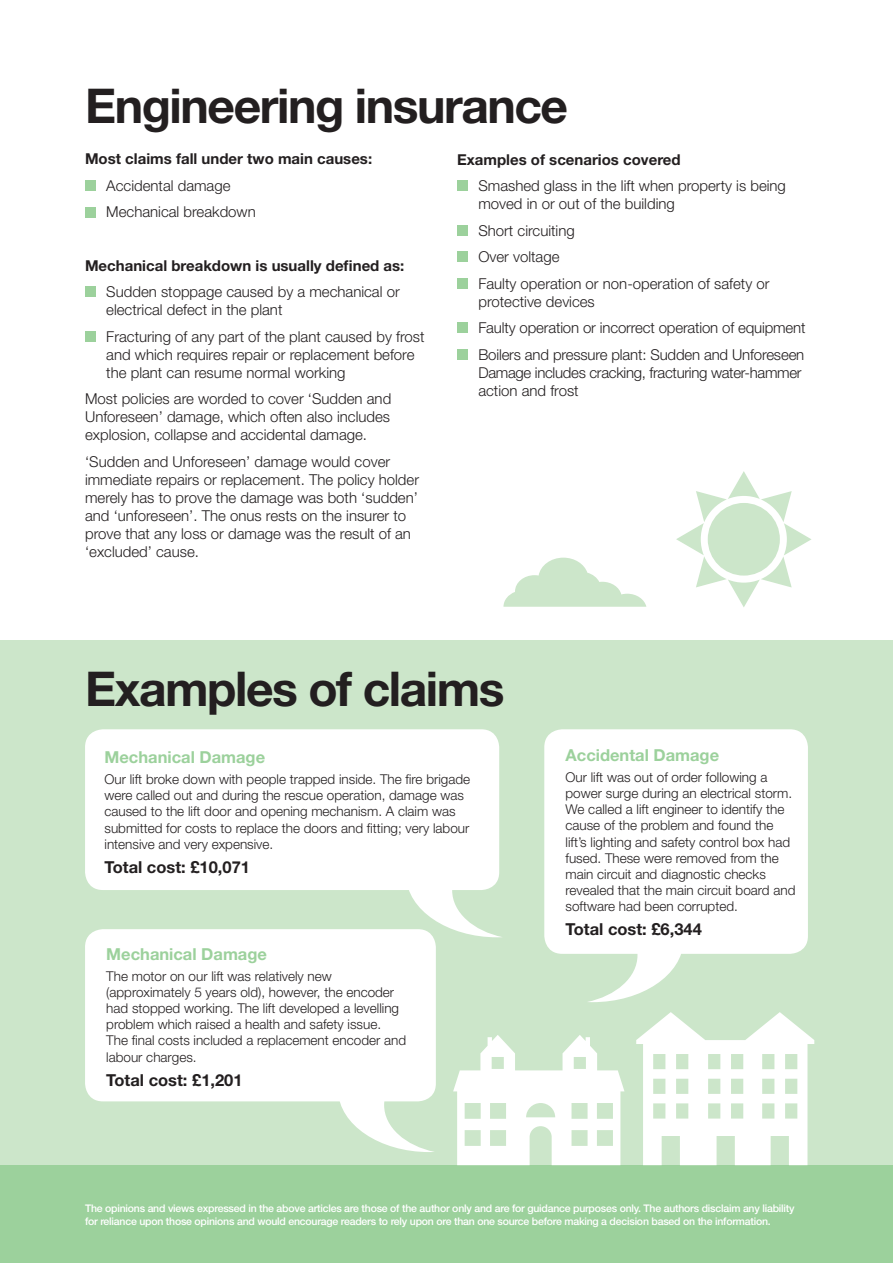
<style>
.page{position:relative;width:893px;height:1263px;background:#fff}
.page>*{position:absolute;margin:0;border:0;box-sizing:border-box;transform-origin:0 0}
.t1{font:700 48px "Helvetica Neue";letter-spacing:-.03em;color:#231f20}
.t2{font:700 16.5px "Helvetica Neue";color:#231f20}
.t3{font:700 16.5px "Helvetica Neue";color:#9cd19c}
.t4{font:300 15px/18px "Helvetica Neue";color:#231f20}
.t5{font:700 15px "Helvetica Neue";color:#231f20}
.t6{font:300 15px/18px "Helvetica Neue";letter-spacing:-.02em;color:#231f20}
.t7{font:300 13.5px/16.2px "Helvetica Neue";color:#231f20}
.t8{font:500 10.5px/12.6px "Helvetica Neue";letter-spacing:-.02em;color:#fff}
</style>
<div class="page">
<div style="left:0;top:640px;width:893px;height:623px;background:#cce6ca"></div>
<div style="left:0;top:1165px;width:893px;height:98px;background:#9cd19c"></div>
<div style="left:85px;top:180px;width:11px;height:11px;background:#9cd19c"></div>
<div style="left:85px;top:207px;width:11px;height:10px;background:#9cd19c"></div>
<div style="left:85px;top:286px;width:11px;height:11px;background:#9cd19c"></div>
<div style="left:85px;top:331px;width:11px;height:10px;background:#9cd19c"></div>
<div style="left:457px;top:180px;width:11px;height:11px;background:#9cd19c"></div>
<div style="left:457px;top:225px;width:11px;height:11px;background:#9cd19c"></div>
<div style="left:457px;top:251px;width:11px;height:11px;background:#9cd19c"></div>
<div style="left:457px;top:278px;width:11px;height:11px;background:#9cd19c"></div>
<div style="left:457px;top:322px;width:11px;height:11px;background:#9cd19c"></div>
<div style="left:457px;top:349px;width:11px;height:11px;background:#9cd19c"></div>
<svg style="left:503px;top:558px;width:143px;height:49px"></svg>
<svg style="left:676px;top:471px;width:135px;height:136px"></svg>
<svg style="left:453px;top:1035px;width:171px;height:130px"></svg>
<svg style="left:636px;top:1012px;width:178px;height:153px"></svg>
<div style="left:544px;top:729px;width:264px;height:225px;background:#fff;border-radius:18px"></div>
<svg style="left:588px;top:954px;width:93px;height:48px"></svg>
<div style="left:85px;top:729px;width:414px;height:161px;background:#fff;border-radius:18px"></div>
<svg style="left:409px;top:876px;width:92px;height:61px"></svg>
<div style="left:85px;top:929px;width:351px;height:172px;background:#fff;border-radius:18px"></div>
<svg style="left:338px;top:1091px;width:97px;height:61px"></svg>
<h1 class="t1" style="left:85px;top:76px;width:485px">Engineering insurance</h1>
<p class="t5" style="left:85px;top:150px;width:289px">Most claims fall under two main causes:</p>
<p class="t4" style="left:106px;top:172px;width:151px;line-height:26.5px">Accidental damage<br>Mechanical breakdown</p>
<p class="t5" style="left:85px;top:256px;width:321px">Mechanical breakdown is usually defined as:</p>
<p class="t4" style="left:106px;top:282px;width:295px">Sudden stoppage caused by a mechanical or electrical defect in the plant</p>
<p class="t4" style="left:106px;top:327px;width:320px">Fracturing of any part of the plant caused by frost and which requires repair or replacement before the plant can resume normal working</p>
<p class="t4" style="left:85px;top:389px;width:308px;text-align:justify">Most policies are worded to cover ‘Sudden and Unforeseen’ damage, which often also includes explosion, collapse and accidental damage.</p>
<p class="t4" style="left:85px;top:452px;width:336px">‘Sudden and Unforeseen’ damage would cover immediate repairs or replacement. The policy holder merely has to prove the damage was both ‘sudden’ and ‘unforeseen’. The onus rests on the insurer to prove that any loss or damage was the result of an ‘excluded’ cause.</p>
<p class="t5" style="left:457px;top:150px;width:225px">Examples of scenarios covered</p>
<p class="t4" style="left:478px;top:176px;width:309px">Smashed glass in the lift when property is being moved in or out of the building</p>
<p class="t4" style="left:478px;top:217px;width:293px;line-height:26.5px">Short circuiting<br>Over voltage<br>Faulty operation or non-operation of safety or</p>
<p class="t4" style="left:478px;top:288px;width:329px;line-height:26.5px">protective devices<br>Faulty operation or incorrect operation of equipment<br>Boilers and pressure plant: Sudden and Unforeseen</p>
<p class="t6" style="left:478px;top:363px;width:325px">Damage includes cracking, fracturing water-hammer action and frost</p>
<h1 class="t1" style="left:85px;top:659px;width:421px">Examples of claims</h1>
<p class="t3" style="left:105px;top:747px;width:162px">Mechanical Damage</p>
<p class="t7" style="left:105px;top:771px;width:367px">Our lift broke down with people trapped inside. The fire brigade were called out and during the rescue operation, damage was caused to the lift door and opening mechanism. A claim was submitted for costs to replace the doors and fitting; very labour intensive and very expensive.</p>
<p class="t2" style="left:105px;top:857px;width:147px">Total cost: £10,071</p>
<p class="t3" style="left:106px;top:944px;width:162px">Mechanical Damage</p>
<p class="t7" style="left:106px;top:967px;width:301px">The motor on our lift was relatively new (approximately 5 years old), however, the encoder had stopped working. The lift developed a levelling problem which raised a health and safety issue.<br>The final costs included a replacement encoder and labour charges.</p>
<p class="t2" style="left:106px;top:1069px;width:138px">Total cost: £1,201</p>
<p class="t3" style="left:566px;top:745px;width:155px">Accidental Damage</p>
<p class="t7" style="left:566px;top:768px;width:231px">Our lift was out of order following a power surge during an electrical storm.<br>We called a lift engineer to identify the cause of the problem and found the lift’s lighting and safety control box had fused. These were removed from the main circuit and diagnostic checks revealed that the main circuit board and software had been corrupted.</p>
<p class="t2" style="left:566px;top:919px;width:138px">Total cost: £6,344</p>
<p class="t8" style="left:85px;top:1202px;width:711px">The opinions and views expressed in the above articles are those of the author only and are for guidance purposes only. The authors disclaim any liability for reliance upon those opinions and would encourage readers to rely upon ore than one source before making a decision based on the information.</p>
</div>
